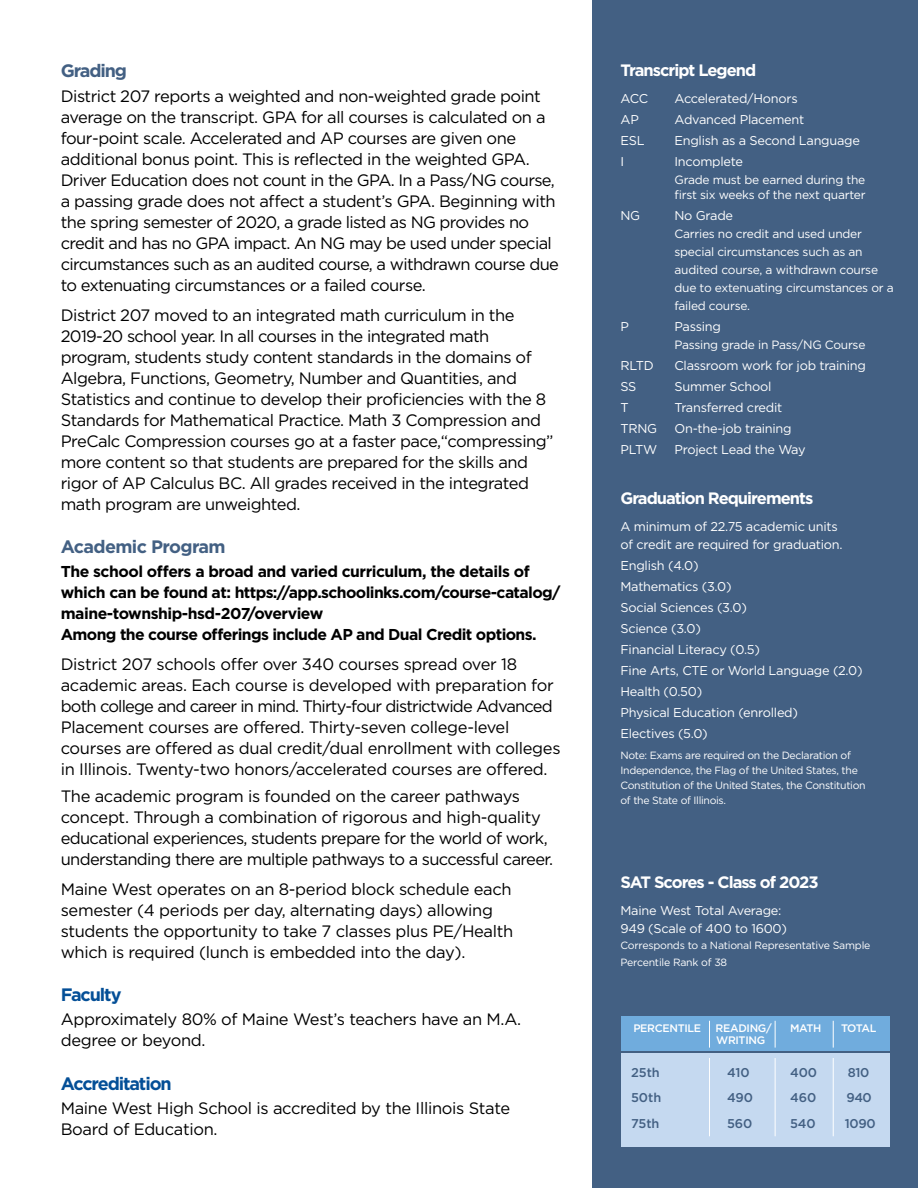
<style>
.page{position:relative;width:918px;height:1188px;background:#fff}
.page>*{position:absolute;margin:0;border:0;box-sizing:border-box;transform-origin:0 0}
.t1{font:700 18px "Gotham";letter-spacing:-.06em;color:#044f97}
.t2{font:700 18px "Gotham";letter-spacing:-.035em;color:#436083}
.t3{font:700 18px "Gotham";letter-spacing:-.06em;color:#436083}
.t4{font:16.5px/21px "Gotham";letter-spacing:-.03em;color:#000}
.t5{font:700 16.5px "Gotham";letter-spacing:-.06em;color:#fff}
.t6{font:700 15.75px/21px "Gotham";letter-spacing:-.04em;color:#000}
.t7{font:12.75px/21px "Gotham";letter-spacing:-.02em;color:#fff}
.t8{font:500 12.75px "Gotham";color:#436083}
.t9{font:12px/18px "Gotham";letter-spacing:-.02em;color:#fff}
.t10{font:500 10.8px "Gotham";letter-spacing:-.03em;color:#fff}
.t11{font:10.5px/15px "Gotham";letter-spacing:-.03em;color:#fff}
</style>
<div class="page">
<div style="left:593px;top:0;width:325px;height:1188px;background:#436083"></div>
<div style="left:621px;top:1017px;width:269px;height:34px;background:#70acdd"></div>
<div style="left:621px;top:1053px;width:269px;height:94px;background:#c5d9f0"></div>
<hr style="left:709px;top:1058px;width:1px;height:78px;background:#fff">
<svg style="left:709px;top:1021px;width:1px;height:27px"></svg>
<hr style="left:775px;top:1058px;width:1px;height:78px;background:#fff">
<svg style="left:775px;top:1021px;width:1px;height:27px"></svg>
<hr style="left:833px;top:1058px;width:1px;height:78px;background:#fff">
<svg style="left:833px;top:1021px;width:1px;height:27px"></svg>
<p class="t3" style="left:61px;top:59px;width:68px">Grading</p>
<p class="t4" style="left:61px;top:85px;width:500px">District 207 reports a weighted and non-weighted grade point average on the transcript. GPA for all courses is calculated on a four-point scale. Accelerated and AP courses are given one additional bonus point. This is reflected in the weighted GPA.<br>Driver Education does not count in the GPA. In a Pass/NG course, a passing grade does not affect a student’s GPA. Beginning with the spring semester of 2020, a grade listed as NG provides no credit and has no GPA impact. An NG may be used under special circumstances such as an audited course, a withdrawn course due to extenuating circumstances or a failed course.</p>
<p class="t4" style="left:61px;top:304px;width:494px">District 207 moved to an integrated math curriculum in the 2019-20 school year. In all courses in the integrated math program, students study content standards in the domains of Algebra, Functions, Geometry, Number and Quantities, and Statistics and continue to develop their proficiencies with the 8<br>Standards for Mathematical Practice. Math 3 Compression and PreCalc Compression courses go at a faster pace,“compressing” more content so that students are prepared for the skills and rigor of AP Calculus BC. All grades received in the integrated math program are unweighted.</p>
<p class="t2" style="left:61px;top:535px;width:166px">Academic Program</p>
<p class="t6" style="left:61px;top:561px;width:501px">The school offers a broad and varied curriculum, the details of which can be found at: https://app.schoolinks.com/course-catalog/ maine-township-hsd-207/overview<br>Among the course offerings include AP and Dual Credit options.</p>
<p class="t4" style="left:61px;top:654px;width:501px">District 207 schools offer over 340 courses spread over 18 academic areas. Each course is developed with preparation for both college and career in mind. Thirty-four districtwide Advanced Placement courses are offered. Thirty-seven college-level courses are offered as dual credit/dual enrollment with colleges in Illinois. Twenty-two honors/accelerated courses are offered.</p>
<p class="t4" style="left:61px;top:785px;width:494px">The academic program is founded on the career pathways concept. Through a combination of rigorous and high-quality educational experiences, students prepare for the world of work, understanding there are multiple pathways to a successful career.</p>
<p class="t4" style="left:61px;top:878px;width:454px">Maine West operates on an 8-period block schedule each semester (4 periods per day, alternating days) allowing students the opportunity to take 7 classes plus PE/Health which is required (lunch is embedded into the day).</p>
<p class="t1" style="left:61px;top:983px;width:62px">Faculty</p>
<p class="t4" style="left:61px;top:1009px;width:462px">Approximately 80% of Maine West’s teachers have an M.A. degree or beyond.</p>
<p class="t1" style="left:61px;top:1072px;width:113px">Accreditation</p>
<p class="t4" style="left:61px;top:1098px;width:451px">Maine West High School is accredited by the Illinois State<br>Board of Education.</p>
<p class="t5" style="left:621px;top:59px;width:137px">Transcript Legend</p>
<p class="t7" style="left:621px;top:88px;width:29px">ACC</p>
<p class="t7" style="left:675px;top:88px;width:125px">Accelerated/Honors</p>
<p class="t7" style="left:621px;top:109px;width:20px">AP</p>
<p class="t7" style="left:675px;top:109px;width:131px">Advanced Placement</p>
<p class="t7" style="left:621px;top:130px;width:26px">ESL</p>
<p class="t7" style="left:675px;top:130px;width:187px">English as a Second Language</p>
<p class="t7" style="left:621px;top:151px;width:5px">I</p>
<p class="t7" style="left:675px;top:151px;width:70px">Incomplete</p>
<p class="t9" style="left:675px;top:172px;width:193px;line-height:15px">Grade must be earned during the first six weeks of the next quarter</p>
<p class="t7" style="left:621px;top:205px;width:21px">NG</p>
<p class="t7" style="left:675px;top:205px;width:60px">No Grade</p>
<p class="t9" style="left:675px;top:225px;width:221px">Carries no credit and used under special circumstances such as an audited course, a withdrawn course due to extenuating circumstances or a failed course.</p>
<p class="t7" style="left:621px;top:316px;width:10px">P</p>
<p class="t7" style="left:675px;top:316px;width:48px">Passing</p>
<p class="t9" style="left:675px;top:336px;width:192px">Passing grade in Pass/NG Course</p>
<p class="t7" style="left:621px;top:355px;width:35px">RLTD</p>
<p class="t7" style="left:675px;top:355px;width:193px">Classroom work for job training</p>
<p class="t7" style="left:621px;top:376px;width:17px">SS</p>
<p class="t7" style="left:675px;top:376px;width:98px">Summer School</p>
<p class="t7" style="left:621px;top:397px;width:10px">T</p>
<p class="t7" style="left:675px;top:397px;width:109px">Transferred credit</p>
<p class="t7" style="left:621px;top:418px;width:38px">TRNG</p>
<p class="t7" style="left:675px;top:418px;width:119px">On-the-job training</p>
<p class="t7" style="left:621px;top:439px;width:38px">PLTW</p>
<p class="t7" style="left:675px;top:439px;width:133px">Project Lead the Way</p>
<p class="t5" style="left:621px;top:487px;width:194px">Graduation Requirements</p>
<p class="t7" style="left:621px;top:517px;width:224px;line-height:18px">A minimum of 22.75 academic units of credit are required for graduation.</p>
<p class="t7" style="left:621px;top:554px;width:244px">English (4.0)<br>Mathematics (3.0)<br>Social Sciences (3.0)<br>Science (3.0)<br>Financial Literacy (0.5)<br>Fine Arts, CTE or World Language (2.0)<br>Health (0.50)<br>Physical Education (enrolled)<br>Electives (5.0)</p>
<p class="t11" style="left:621px;top:747px;width:247px">Note: Exams are required on the Declaration of Independence, the Flag of the United States, the Constitution of the United States, the Constitution of the State of Illinois.</p>
<p class="t5" style="left:621px;top:871px;width:200px">SAT Scores - Class of 2023</p>
<p class="t7" style="left:621px;top:901px;width:168px;line-height:18px">Maine West Total Average:<br>949 (Scale of 400 to 1600)</p>
<p class="t11" style="left:621px;top:937px;width:251px;line-height:16.5px">Corresponds to a National Representative Sample<br>Percentile Rank of 38</p>
<p class="t10" style="left:633px;top:1021px;width:69px">PERCENTILE</p>
<p class="t10" style="left:716px;top:1021px;width:58px">READING/</p>
<p class="t10" style="left:790px;top:1021px;width:33px">MATH</p>
<p class="t10" style="left:841px;top:1021px;width:37px">TOTAL</p>
<p class="t10" style="left:716px;top:1033px;width:51px">WRITING</p>
<p class="t8" style="left:631px;top:1064px;width:30px">25th</p>
<p class="t8" style="left:727px;top:1064px;width:24px">410</p>
<p class="t8" style="left:790px;top:1064px;width:29px">400</p>
<p class="t8" style="left:848px;top:1064px;width:23px">810</p>
<p class="t8" style="left:631px;top:1089px;width:32px">50th</p>
<p class="t8" style="left:727px;top:1089px;width:28px">490</p>
<p class="t8" style="left:790px;top:1089px;width:28px">460</p>
<p class="t8" style="left:846px;top:1089px;width:27px">940</p>
<p class="t8" style="left:631px;top:1115px;width:30px">75th</p>
<p class="t8" style="left:727px;top:1115px;width:27px">560</p>
<p class="t8" style="left:790px;top:1115px;width:27px">540</p>
<p class="t8" style="left:845px;top:1115px;width:32px">1090</p>
</div>
